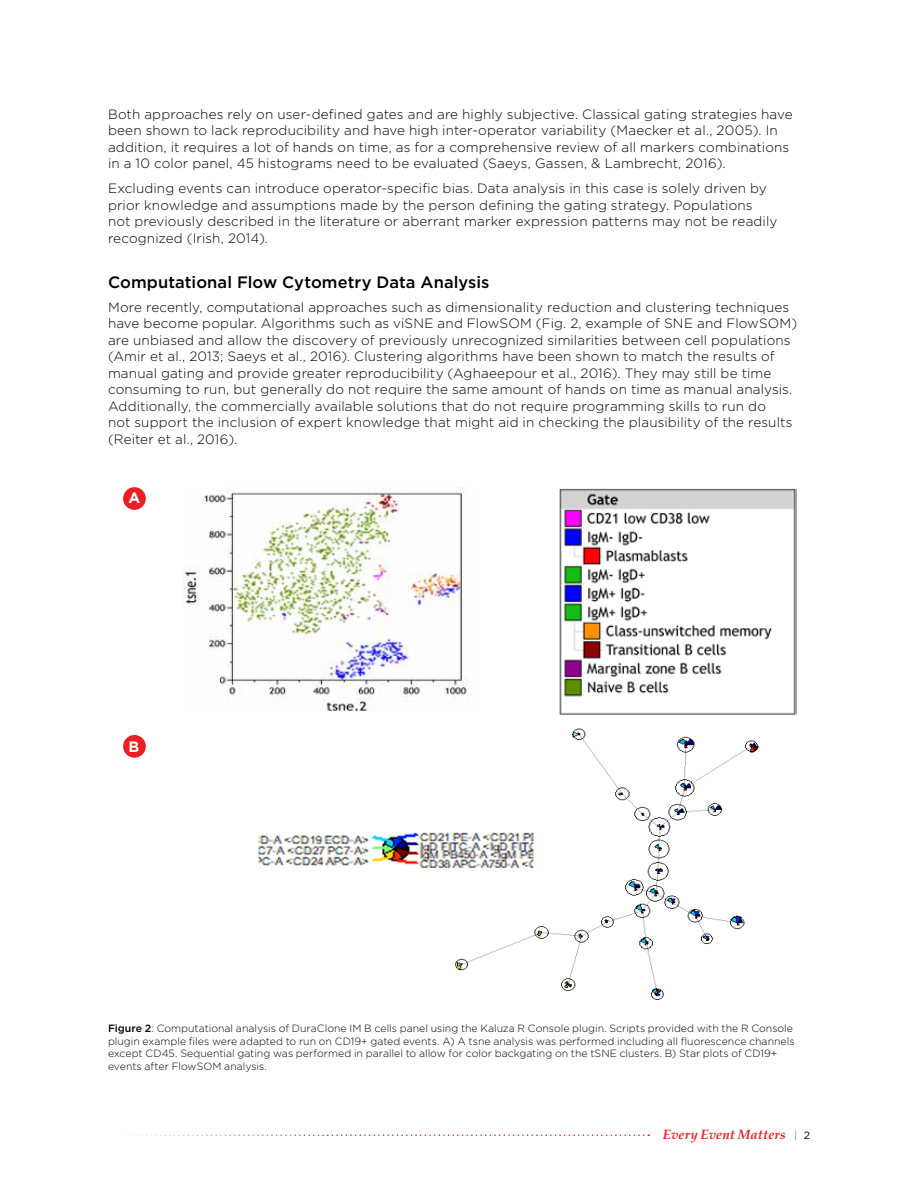
<style>
.page{position:relative;width:918px;height:1188px;background:#fff}
.page>*{position:absolute;margin:0;border:0;box-sizing:border-box;transform-origin:0 0}
.t1{font:500 16.5px "Gotham";letter-spacing:.005em;color:#000}
.t2{font:700 15px "Gotham";color:#fff}
.t3{font:300 13.5px/16.5px "Gotham";letter-spacing:.01em;color:#000}
.t4{font:italic 700 13.5px "Palatino";color:#ed1d24}
.t5{font:300 10.5px/12.6px "Gotham";color:#000}
.s1{font-weight:500}
.s2{font-family:"Gotham";font-weight:400;font-style:normal;font-size:10.5px;color:#7e868c}
.s3{font-family:"Gotham";font-weight:400;font-style:normal;font-size:10.5px;color:#000}
</style>
<div class="page">
<svg style="left:123px;top:1134px;width:526px;height:2px"></svg>
<img style="left:559px;top:488px;width:237px;height:227px">
<img style="left:258px;top:728px;width:501px;height:272px">
<img style="left:183px;top:487px;width:285px;height:224px">
<div style="left:123px;top:487px;width:23px;height:23px;background:#ed1d24;border-radius:50%"></div>
<div style="left:123px;top:735px;width:23px;height:23px;background:#ed1d24;border-radius:50%"></div>
<p class="t3" style="left:108px;top:105px;width:686px">Both approaches rely on user-defined gates and are highly subjective. Classical gating strategies have been shown to lack reproducibility and have high inter-operator variability (Maecker et al., 2005). In addition, it requires a lot of hands on time, as for a comprehensive review of all markers combinations in a 10 color panel, 45 histograms need to be evaluated (Saeys, Gassen, &amp; Lambrecht, 2016).</p>
<p class="t3" style="left:108px;top:180px;width:671px">Excluding events can introduce operator-specific bias. Data analysis in this case is solely driven by prior knowledge and assumptions made by the person defining the gating strategy. Populations not previously described in the literature or aberrant marker expression patterns may not be readily recognized (Irish, 2014).</p>
<p class="t1" style="left:108px;top:272px;width:383px">Computational Flow Cytometry Data Analysis</p>
<p class="t3" style="left:108px;top:298px;width:691px">More recently, computational approaches such as dimensionality reduction and clustering techniques have become popular. Algorithms such as viSNE and FlowSOM (Fig. 2, example of SNE and FlowSOM) are unbiased and allow the discovery of previously unrecognized similarities between cell populations (Amir et al., 2013; Saeys et al., 2016). Clustering algorithms have been shown to match the results of manual gating and provide greater reproducibility (Aghaeepour et al., 2016). They may still be time consuming to run, but generally do not require the same amount of hands on time as manual analysis.<br>Additionally, the commercially available solutions that do not require programming skills to run do<br>not support the inclusion of expert knowledge that might aid in checking the plausibility of the results (Reiter et al., 2016).</p>
<p class="t2" style="left:129px;top:488px;width:13px">A</p>
<p class="t2" style="left:129px;top:736px;width:12px">B</p>
<p class="t5" style="left:108px;top:1022px;width:688px"><span class="s1">Figure 2</span>: Computational analysis of DuraClone IM B cells panel using the Kaluza R Console plugin. Scripts provided with the R Console plugin example files were adapted to run on CD19+ gated events. A) A tsne analysis was performed including all fluorescence channels except CD45. Sequential gating was performed in parallel to allow for color backgating on the tSNE clusters. B) Star plots of CD19+ events after FlowSOM analysis.</p>
<p class="t4" style="left:663px;top:1123px;width:149px">Every Event Matters <span class="s2">|</span> <span class="s3">2</span></p>
</div>
